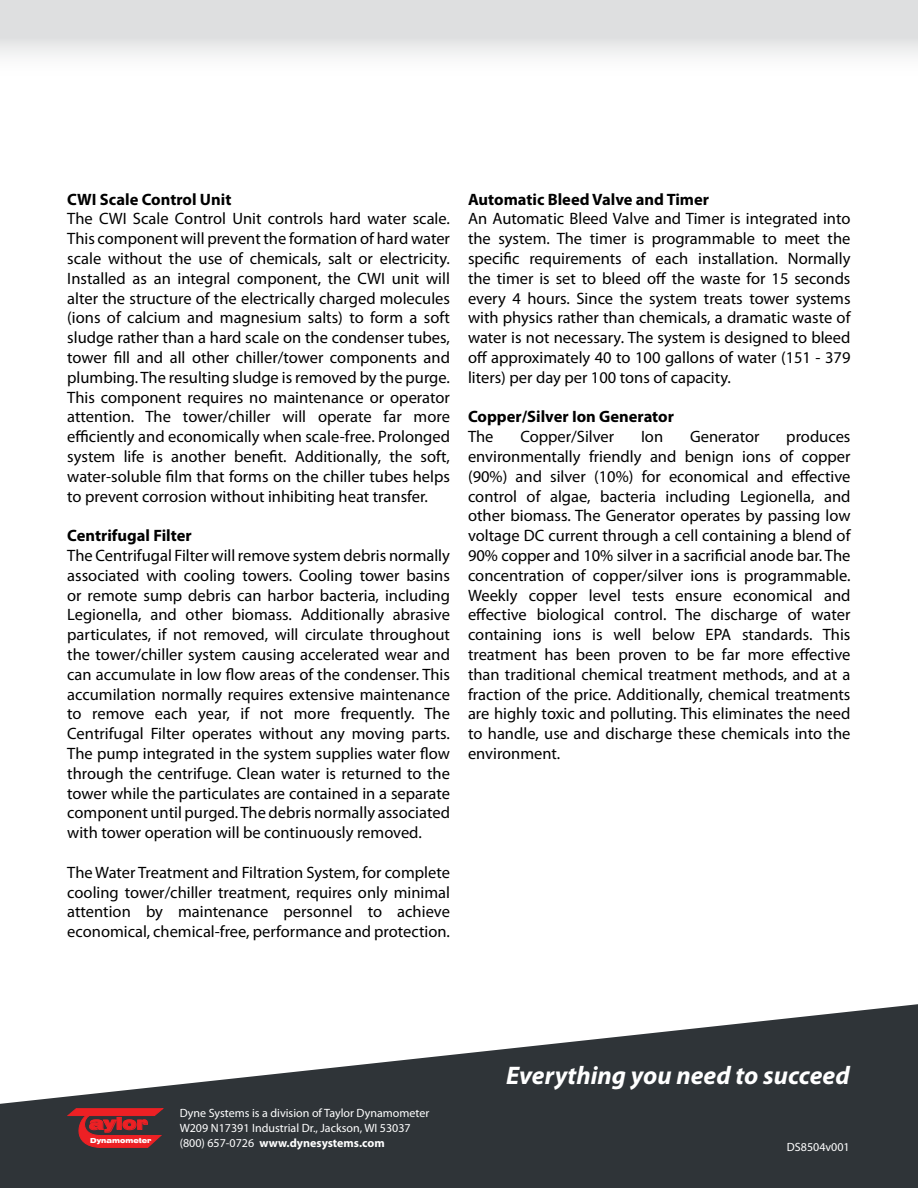
<style>
.page{position:relative;width:918px;height:1188px;background:#fff}
.page>*{position:absolute;margin:0;border:0;box-sizing:border-box;transform-origin:0 0}
.Footer_Heading_-_Eve{font:italic 700 25.5px "Myriad Pro";color:#fff}
.t1{font:16.5px/19.8px "Myriad Pro";color:#000;text-align:justify}
.t2{font:700 16.5px "Myriad Pro";color:#000}
.t3{font:900 expanded 16.5px "Swiss 721 BT";color:#ed2024}
.Footer_-_Address_-_L{font:12px "Myriad Pro";color:#fff}
.Footer_-_Address_-_L-2{font:700 12px "Myriad Pro";color:#fff}
.t4{font:900 expanded 6.9px "Swiss 721 BT";color:#fff;scale:.91 1}
.s1{font-weight:400}
</style>
<div class="page">
<svg style="left:0;top:1004px;width:918px;height:184px;fill:#2f3438"></svg>
<svg style="left:68px;top:1108px;width:95px;height:40px;background:#92292d"></svg>
<div style="left:0;top:0;width:918px;height:78px;background:linear-gradient(to bottom,#d4d5d7,#fdfdfd)"></div>
<p class="t2" style="left:67px;top:188px;width:166px">CWI Scale Control Unit</p>
<p class="t1" style="left:67px;top:209px;width:384px">The CWI Scale Control Unit controls hard water scale.<br>This component will prevent the formation of hard water scale without the use of chemicals, salt or electricity.<br>Installed as an integral component, the CWI unit will alter the structure of the electrically charged molecules (ions of calcium and magnesium salts) to form a soft sludge rather than a hard scale on the condenser tubes, tower fill and all other chiller/tower components and plumbing. The resulting sludge is removed by the purge.<br>This component requires no maintenance or operator attention. The tower/chiller will operate far more efficiently and economically when scale-free. Prolonged system life is another benefit. Additionally, the soft, water-soluble film that forms on the chiller tubes helps to prevent corrosion without inhibiting heat transfer.</p>
<p class="t2" style="left:67px;top:525px;width:126px">Centrifugal Filter</p>
<p class="t1" style="left:67px;top:545px;width:384px">The Centrifugal Filter will remove system debris normally associated with cooling towers. Cooling tower basins or remote sump debris can harbor bacteria, including Legionella, and other biomass. Additionally abrasive particulates, if not removed, will circulate throughout the tower/chiller system causing accelerated wear and can accumulate in low flow areas of the condenser. This accumilation normally requires extensive maintenance to remove each year, if not more frequently. The Centrifugal Filter operates without any moving parts.<br>The pump integrated in the system supplies water flow through the centrifuge. Clean water is returned to the tower while the particulates are contained in a separate component until purged. The debris normally associated with tower operation will be continuously removed.</p>
<p class="t1" style="left:67px;top:862px;width:384px">The Water Treatment and Filtration System, for complete cooling tower/chiller treatment, requires only minimal attention by maintenance personnel to achieve economical, chemical-free, performance and protection.</p>
<p class="t2" style="left:468px;top:188px;width:243px">Automatic Bleed Valve and Timer</p>
<p class="t1" style="left:468px;top:209px;width:384px">An Automatic Bleed Valve and Timer is integrated into the system. The timer is programmable to meet the specific requirements of each installation. Normally the timer is set to bleed off the waste for 15 seconds every 4 hours. Since the system treats tower systems with physics rather than chemicals, a dramatic waste of water is not necessary. The system is designed to bleed off approximately 40 to 100 gallons of water (151 - 379 liters) per day per 100 tons of capacity.</p>
<p class="t2" style="left:468px;top:406px;width:208px">Copper/Silver Ion Generator</p>
<p class="t1" style="left:468px;top:427px;width:27px">The</p>
<p class="t1" style="left:520px;top:427px;width:95px">Copper/Silver</p>
<p class="t1" style="left:641px;top:427px;width:24px">Ion</p>
<p class="t1" style="left:690px;top:427px;width:71px">Generator</p>
<p class="t1" style="left:468px;top:427px;width:384px;text-indent:318px">produces environmentally friendly and benign ions of copper (90%) and silver (10%) for economical and effective control of algae, bacteria including Legionella, and other biomass. The Generator operates by passing low voltage DC current through a cell containing a blend of 90% copper and 10% silver in a sacrificial anode bar. The concentration of copper/silver ions is programmable.<br>Weekly copper level tests ensure economical and effective biological control. The discharge of water containing ions is well below EPA standards. This treatment has been proven to be far more effective than traditional chemical treatment methods, and at a fraction of the price. Additionally, chemical treatments are highly toxic and polluting. This eliminates the need to handle, use and discharge these chemicals into the environment.</p>
<p class="Footer_Heading_-_Eve" style="left:506px;top:1059px;width:345px">Everything you need to succeed</p>
<p class="t3" style="left:89px;top:1114px;width:60px">aylor</p>
<p class="t4" style="left:90px;top:1136px;width:69px">Dynamometer</p>
<p class="Footer_-_Address_-_L" style="left:180px;top:1106px;width:251px">Dyne Systems is a division of Taylor Dynamometer</p>
<p class="Footer_-_Address_-_L" style="left:180px;top:1121px;width:233px">W209 N17391 Industrial Dr., Jackson, WI 53037</p>
<p class="Footer_-_Address_-_L-2" style="left:180px;top:1135px;width:207px"><span class="s1">(800) 657-0726</span> www.dynesystems.com</p>
<p class="Footer_-_Address_-_L" style="left:787px;top:1140px;width:64px">DS8504v001</p>
</div>
